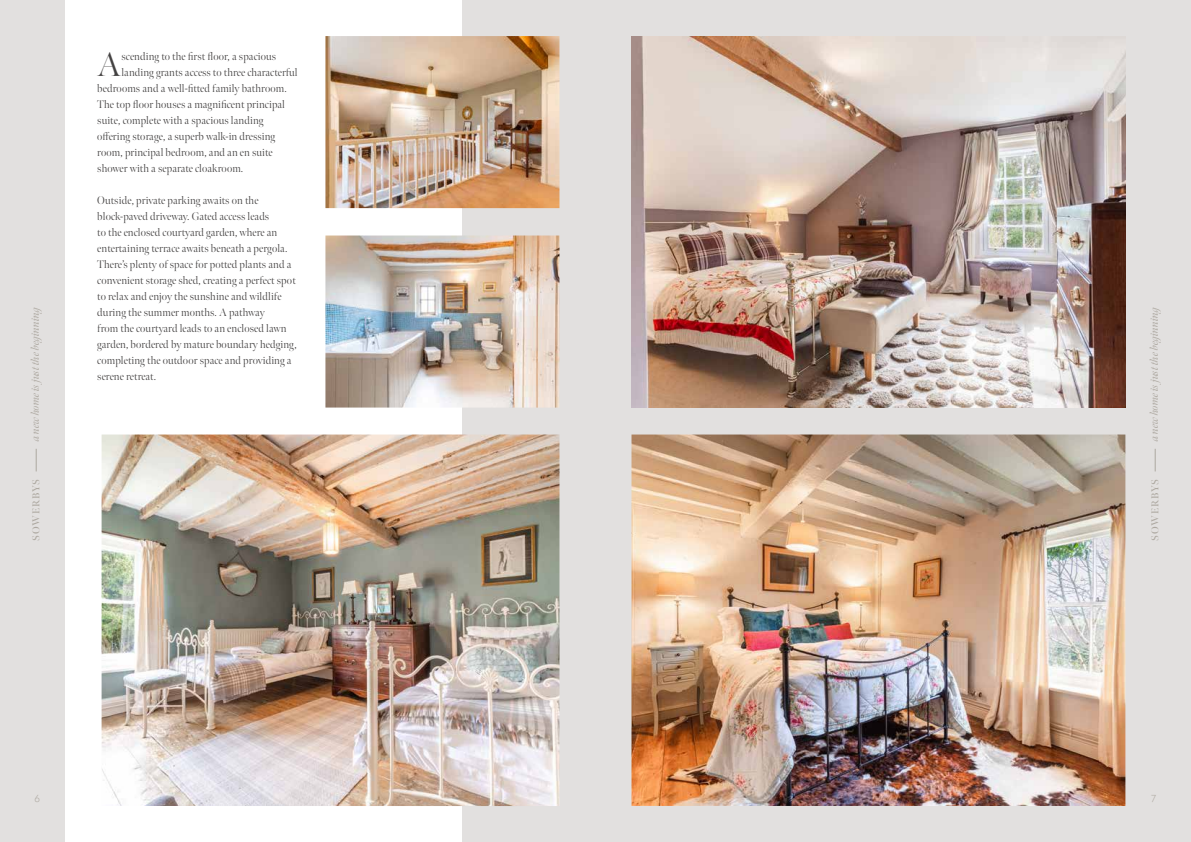
<style>
.page{position:relative;width:1191px;height:842px;background:#fff}
.page>*{position:absolute;margin:0;border:0;box-sizing:border-box;transform-origin:0 0}
.t1{font:300 34px "Meno Banner";color:#434141}
.t2{font:300 11px/16px "Meno Banner";letter-spacing:.01em;color:#434141}
.t3{font:italic 11px "Meno Banner";letter-spacing:-.01em;color:#ada8a0}
.t4{font:600 10px "Meno Banner";letter-spacing:.08em;color:#ada8a0}
.t5{font:300 10px "Quasimoda";color:#ada8a0}
</style>
<div class="page">
<div style="left:0;top:0;width:595px;height:842px;background:#e2e0df"></div>
<div style="left:595px;top:0;width:596px;height:842px;background:#e2e0df"></div>
<svg style="left:36px;top:449px;width:1px;height:22px"></svg>
<svg style="left:1155px;top:449px;width:1px;height:22px"></svg>
<img style="left:631px;top:36px;width:494px;height:372px">
<img style="left:631px;top:434px;width:494px;height:372px">
<div style="left:65px;top:0;width:396px;height:842px;background:#fff"></div>
<img style="left:102px;top:434px;width:457px;height:372px">
<img style="left:325px;top:36px;width:234px;height:172px">
<img style="left:325px;top:235px;width:234px;height:173px">
<h1 class="t1" style="left:97px;top:44px;width:25px">A</h1>
<p class="t2" style="left:121px;top:48px;width:156px">scending to the first floor, a spacious</p>
<p class="t2" style="left:121px;top:64px;width:178px">landing grants access to three characterful</p>
<p class="t2" style="left:97px;top:80px;width:191px">bedrooms and a well-fitted family bathroom.</p>
<p class="t2" style="left:97px;top:96px;width:189px">The top floor houses a magnificent principal</p>
<p class="t2" style="left:97px;top:112px;width:168px">suite, complete with a spacious landing</p>
<p class="t2" style="left:97px;top:128px;width:179px">offering storage, a superb walk-in dressing</p>
<p class="t2" style="left:97px;top:144px;width:177px">room, principal bedroom, and an en suite</p>
<p class="t2" style="left:97px;top:160px;width:148px">shower with a separate cloakroom.</p>
<p class="t2" style="left:97px;top:192px;width:201px">Outside, private parking awaits on the block-paved driveway. Gated access leads<br>to the enclosed courtyard garden, where an entertaining terrace awaits beneath a pergola.<br>There’s plenty of space for potted plants and a convenient storage shed, creating a perfect spot to relax and enjoy the sunshine and wildlife during the summer months. A pathway<br>from the courtyard leads to an enclosed lawn garden, bordered by mature boundary hedging, completing the outdoor space and providing a serene retreat.</p>
<p class="t3" style="left:29px;top:441px;width:138px;rotate:-90deg">a new home is just the beginning</p>
<p class="t3" style="left:1147px;top:441px;width:138px;rotate:-90deg">a new home is just the beginning</p>
<p class="t4" style="left:30px;top:541px;width:63px;rotate:-90deg">SOWERBYS</p>
<p class="t4" style="left:1149px;top:541px;width:63px;rotate:-90deg">SOWERBYS</p>
<p class="t5" style="left:35px;top:791px;width:7px">6</p>
<p class="t5" style="left:1151px;top:791px;width:6px">7</p>
</div>
